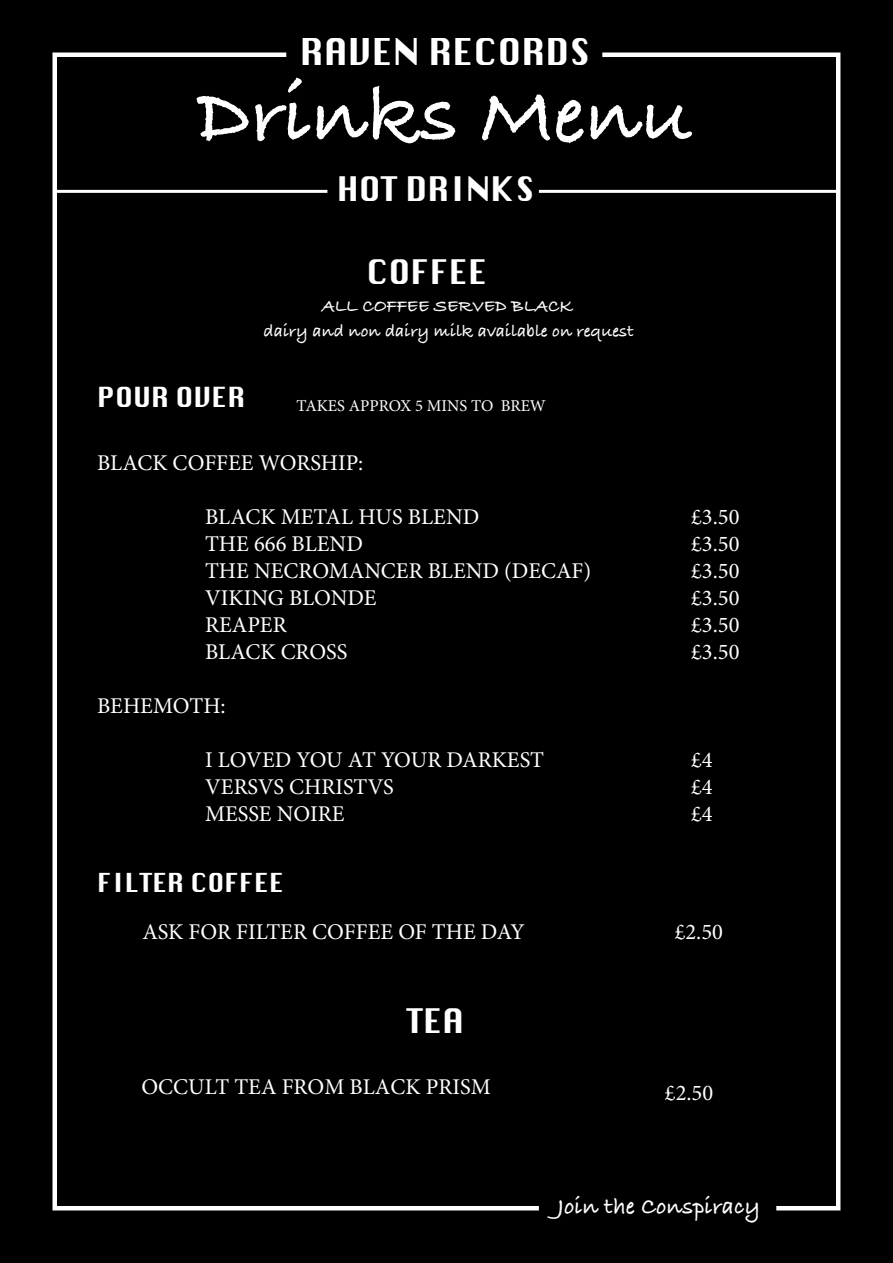
<style>
.page{position:relative;width:893px;height:1263px;background:#000}
.page>*{position:absolute;margin:0;border:0;box-sizing:border-box;transform-origin:0 0}
.t1{font:700 84px "Bradley Hand ITCTT";color:#fff}
.t2{font:36px "Krungthep";color:#fff}
.t3{font:33px "Krungthep";color:#fff}
.t4{font:27px "Krungthep";color:#fff}
.t5{font:25.5px "Krungthep";color:#fff}
.t6{font:700 24px "Bradley Hand ITCTT";color:#fff}
.t7{font:22.5px "Minion Pro";color:#fff}
.t8{font:700 18px "Bradley Hand ITCTT";color:#fff}
.t9{font:16.5px "Minion Pro";color:#fff}
</style>
<div class="page">
<div style="left:50px;top:50px;width:493px;height:1163px;background:#000"></div>
<div style="left:598px;top:50px;width:245px;height:1163px;background:#000"></div>
<hr style="left:54px;top:190px;width:273px;height:3px;background:#fff">
<hr style="left:539px;top:190px;width:300px;height:3px;background:#fff">
<p class="t2" style="left:300px;top:31px;width:292px">RAVEN RECORDS</p>
<p class="t1" style="left:197px;top:51px;width:498px">Drinks Menu</p>
<p class="t3" style="left:337px;top:170px;width:199px">HOT DRINKS</p>
<p class="t3" style="left:366px;top:253px;width:123px">COFFEE</p>
<p class="t8" style="left:322px;top:293px;width:253px">ALL COFFEE SERVED BLACK</p>
<p class="t4" style="left:97px;top:382px;width:150px">POUR OVER</p>
<p class="t8" style="left:264px;top:317px;width:372px">dairy and non dairy milk available on request</p>
<p class="t9" style="left:296px;top:394px;width:251px">TAKES APPROX 5 MINS TO BREW</p>
<p class="t7" style="left:97px;top:448px;width:268px">BLACK COFFEE WORSHIP:</p>
<p class="t7" style="left:205px;top:502px;width:276px">BLACK METAL HUS BLEND</p>
<p class="t7" style="left:691px;top:502px;width:50px">£3.50</p>
<p class="t7" style="left:205px;top:529px;width:159px">THE 666 BLEND</p>
<p class="t7" style="left:691px;top:529px;width:50px">£3.50</p>
<p class="t7" style="left:205px;top:556px;width:388px">THE NECROMANCER BLEND (DECAF)</p>
<p class="t7" style="left:691px;top:556px;width:50px">£3.50</p>
<p class="t7" style="left:205px;top:583px;width:173px">VIKING BLONDE</p>
<p class="t7" style="left:691px;top:583px;width:50px">£3.50</p>
<p class="t7" style="left:205px;top:610px;width:83px">REAPER</p>
<p class="t7" style="left:691px;top:610px;width:50px">£3.50</p>
<p class="t7" style="left:205px;top:637px;width:144px">BLACK CROSS</p>
<p class="t7" style="left:691px;top:637px;width:50px">£3.50</p>
<p class="t7" style="left:97px;top:691px;width:130px">BEHEMOTH:</p>
<p class="t7" style="left:205px;top:745px;width:340px">I LOVED YOU AT YOUR DARKEST</p>
<p class="t7" style="left:691px;top:745px;width:23px">£4</p>
<p class="t7" style="left:205px;top:772px;width:190px">VERSVS CHRISTVS</p>
<p class="t7" style="left:691px;top:772px;width:23px">£4</p>
<p class="t7" style="left:205px;top:799px;width:141px">MESSE NOIRE</p>
<p class="t7" style="left:691px;top:799px;width:23px">£4</p>
<p class="t5" style="left:97px;top:868px;width:188px">FILTER COFFEE</p>
<p class="t7" style="left:142px;top:916px;width:384px">ASK FOR FILTER COFFEE OF THE DAY</p>
<p class="t7" style="left:675px;top:916px;width:50px">£2.50</p>
<p class="t3" style="left:407px;top:1003px;width:59px">TEA</p>
<p class="t7" style="left:141px;top:1072px;width:351px">OCCULT TEA FROM BLACK PRISM</p>
<p class="t7" style="left:665px;top:1077px;width:50px">£2.50</p>
<p class="t6" style="left:558px;top:1188px;width:204px">Join the Conspiracy</p>
</div>
